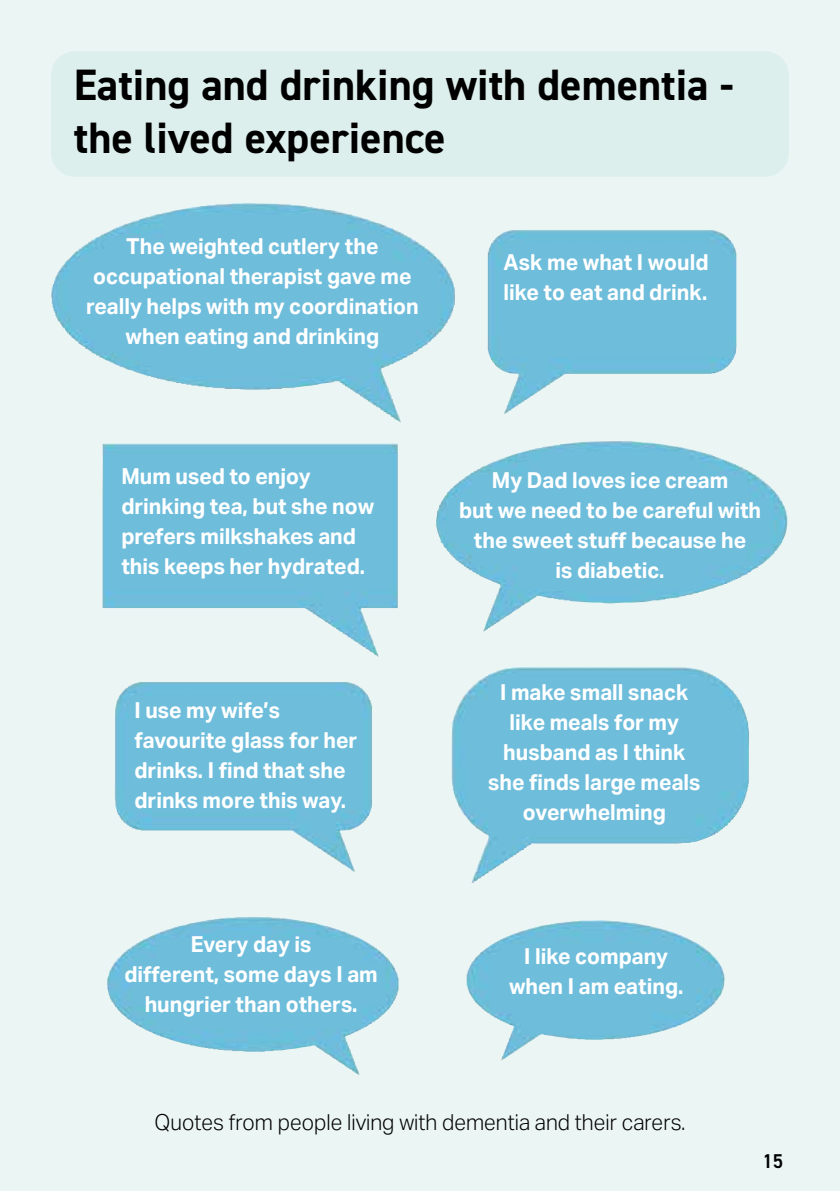
<style>
.page{position:relative;width:840px;height:1191px;background:#fff}
.page>*{position:absolute;margin:0;border:0;box-sizing:border-box;transform-origin:0 0}
.t1{font:700 44px/52.8px "DIN2014";color:#000}
.t2{font:700 22px/30px "Aktiv Grotesk";color:#fff;text-align:center;scale:.96 1}
.t3{font:300 22px "Aktiv Grotesk";color:#000;scale:.96 1}
.t4{font:600 20px "DIN2014";color:#000}
</style>
<div class="page">
<div style="left:0;top:0;width:839px;height:1191px;background:#ebf6f4"></div>
<div style="left:51px;top:51px;width:737px;height:126px;background:#ddefec;border-radius:24px"></div>
<img style="left:51px;top:204px;width:342px;height:214px">
<img style="left:487px;top:230px;width:249px;height:184px">
<img style="left:102px;top:443px;width:295px;height:214px">
<img style="left:434px;top:441px;width:271px;height:190px">
<img style="left:114px;top:682px;width:258px;height:190px">
<img style="left:451px;top:668px;width:264px;height:215px">
<img style="left:107px;top:917px;width:247px;height:155px">
<img style="left:466px;top:920px;width:129px;height:140px">
<h1 class="t1" style="left:74px;top:58px;width:661px">Eating and drinking with dementia - the lived experience</h1>
<p class="t2" style="left:86px;top:231px;width:348px">The weighted cutlery the occupational therapist gave me really helps with my coordination when eating and drinking</p>
<p class="t2" style="left:503px;top:247px;width:215px;text-align:left">Ask me what I would like to eat and drink.</p>
<p class="t2" style="left:121px;top:461px;width:265px;text-align:left">Mum used to enjoy drinking tea, but she now prefers milkshakes and this keeps her hydrated.</p>
<p class="t2" style="left:459px;top:465px;width:316px">My Dad loves ice cream<br>but we need to be careful with the sweet stuff because he<br>is diabetic.</p>
<p class="t2" style="left:134px;top:695px;width:233px;text-align:left">I use my wife’s favourite glass for her drinks. I find that she drinks more this way.</p>
<p class="t2" style="left:488px;top:677px;width:223px">I make small snack like meals for my husband as I think she finds large meals overwhelming</p>
<p class="t2" style="left:124px;top:929px;width:265px">Every day is<br>different, some days I am hungrier than others.</p>
<p class="t2" style="left:509px;top:941px;width:183px">I like company when I am eating.</p>
<p class="t3" style="left:154px;top:1109px;width:554px">Quotes from people living with dementia and their carers.</p>
<p class="t4" style="left:761px;top:1148px;width:22px">15</p>
</div>
